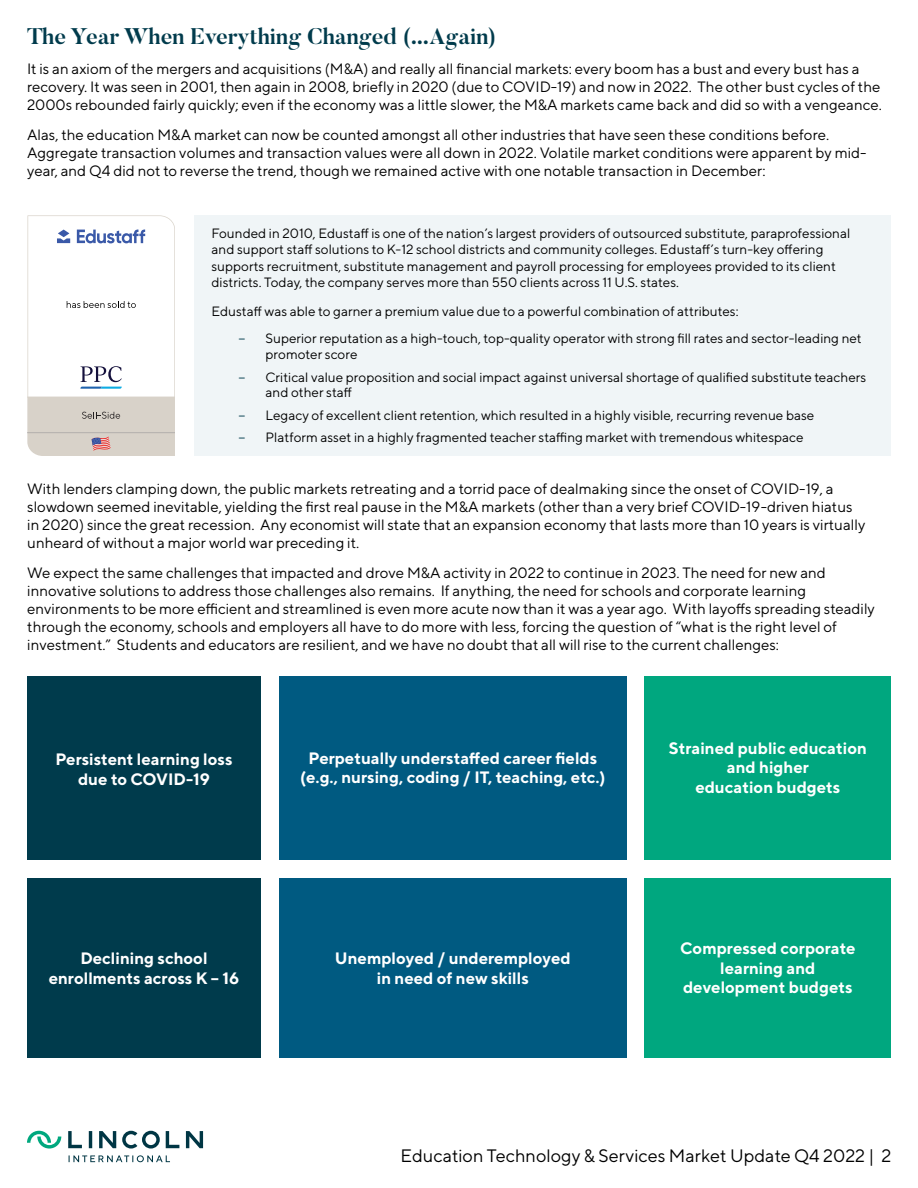
<style>
.page{position:relative;width:918px;height:1188px;background:#fff}
.page>*{position:absolute;margin:0;border:0;box-sizing:border-box;transform-origin:0 0}
.t1{font:700 22.5px "Butler";color:#003b4c}
.t2{font:18px "TT Norms";color:#000}
.t3{font:700 16.5px/19.8px "TT Norms";color:#fff;text-align:center}
.t4{font:15px/18px "TT Norms";color:#000}
.t5{font:13.5px/16.5px "TT Norms";color:#000}
.t6{font:13.5px "TT Norms";color:#003b4c}
</style>
<div class="page">
<svg style="left:89px;top:1131px;width:3px;height:17px"></svg>
<svg style="left:99px;top:1131px;width:17px;height:17px"></svg>
<svg style="left:68px;top:1131px;width:14px;height:17px"></svg>
<svg style="left:186px;top:1131px;width:17px;height:17px"></svg>
<svg style="left:166px;top:1131px;width:13px;height:17px"></svg>
<svg style="left:122px;top:1131px;width:38px;height:18px"></svg>
<svg style="left:27px;top:1131px;width:34px;height:18px"></svg>
<svg style="left:69px;top:1155px;width:101px;height:7px"></svg>
<svg style="left:27px;top:215px;width:148px;height:241px"></svg>
<div style="left:195px;top:215px;width:696px;height:241px;background:#f0f5f7"></div>
<div style="left:279px;top:676px;width:348px;height:183px;background:#005a81"></div>
<div style="left:645px;top:676px;width:246px;height:183px;background:#00a77f"></div>
<div style="left:27px;top:676px;width:234px;height:183px;background:#003b4c"></div>
<div style="left:27px;top:878px;width:234px;height:180px;background:#003b4c"></div>
<div style="left:279px;top:878px;width:348px;height:180px;background:#005a81"></div>
<div style="left:645px;top:878px;width:246px;height:180px;background:#00a77f"></div>
<h1 class="t1" style="left:27px;top:22px;width:471px">The Year When Everything Changed (…Again)</h1>
<p class="t4" style="left:27px;top:59px;width:856px">It is an axiom of the mergers and acquisitions (M&amp;A) and really all financial markets: every boom has a bust and every bust has a recovery. It was seen in 2001, then again in 2008, briefly in 2020 (due to COVID-19) and now in 2022. The other bust cycles of the<br>2000s rebounded fairly quickly; even if the economy was a little slower, the M&amp;A markets came back and did so with a vengeance.</p>
<p class="t4" style="left:27px;top:125px;width:841px">Alas, the education M&amp;A market can now be counted amongst all other industries that have seen these conditions before.<br>Aggregate transaction volumes and transaction values were all down in 2022. Volatile market conditions were apparent by mid&shy;year, and Q4 did not to reverse the trend, though we remained active with one notable transaction in December:</p>
<p class="t5" style="left:211px;top:224px;width:640px">Founded in 2010, Edustaff is one of the nation’s largest providers of outsourced substitute, paraprofessional and support staff solutions to K-12 school districts and community colleges. Edustaff’s turn-key offering supports recruitment, substitute management and payroll processing for employees provided to its client districts. Today, the company serves more than 550 clients across 11 U.S. states.</p>
<p class="t5" style="left:211px;top:302px;width:529px">Edustaff was able to garner a premium value due to a powerful combination of attributes:</p>
<p class="t6" style="left:238px;top:330px;width:8px">−</p>
<p class="t5" style="left:265px;top:330px;width:598px;line-height:15.8px">Superior reputation as a high-touch, top-quality operator with strong fill rates and sector-leading net promoter score</p>
<p class="t6" style="left:238px;top:369px;width:8px">−</p>
<p class="t5" style="left:265px;top:369px;width:602px;line-height:15.8px">Critical value proposition and social impact against universal shortage of qualified substitute teachers and other staff</p>
<p class="t6" style="left:238px;top:407px;width:8px">−</p>
<p class="t5" style="left:265px;top:407px;width:550px">Legacy of excellent client retention, which resulted in a highly visible, recurring revenue base</p>
<p class="t6" style="left:238px;top:429px;width:8px">−</p>
<p class="t5" style="left:265px;top:429px;width:540px">Platform asset in a highly fragmented teacher staffing market with tremendous whitespace</p>
<p class="t4" style="left:27px;top:480px;width:840px">With lenders clamping down, the public markets retreating and a torrid pace of dealmaking since the onset of COVID-19, a slowdown seemed inevitable, yielding the first real pause in the M&amp;A markets (other than a very brief COVID-19-driven hiatus in 2020) since the great recession. Any economist will state that an expansion economy that lasts more than 10 years is virtually unheard of without a major world war preceding it.</p>
<p class="t4" style="left:27px;top:564px;width:849px">We expect the same challenges that impacted and drove M&amp;A activity in 2022 to continue in 2023. The need for new and innovative solutions to address those challenges also remains. If anything, the need for schools and corporate learning environments to be more efficient and streamlined is even more acute now than it was a year ago. With layoffs spreading steadily through the economy, schools and employers all have to do more with less, forcing the question of “what is the right level of investment.” Students and educators are resilient, and we have no doubt that all will rise to the current challenges:</p>
<p class="t3" style="left:55px;top:749px;width:179px">Persistent learning loss due to COVID-19</p>
<p class="t3" style="left:300px;top:747px;width:307px">Perpetually understaffed career fields (e.g., nursing, coding / IT, teaching, etc.)</p>
<p class="t3" style="left:669px;top:738px;width:200px">Strained public education and higher<br>education budgets</p>
<p class="t3" style="left:49px;top:948px;width:192px">Declining school enrollments across K – 16</p>
<p class="t3" style="left:335px;top:948px;width:237px">Unemployed / underemployed in need of new skills</p>
<p class="t3" style="left:680px;top:938px;width:177px">Compressed corporate learning and development budgets</p>
<p class="t2" style="left:401px;top:1145px;width:492px">Education Technology &amp; Services Market Update Q4 2022 | 2</p>
</div>
